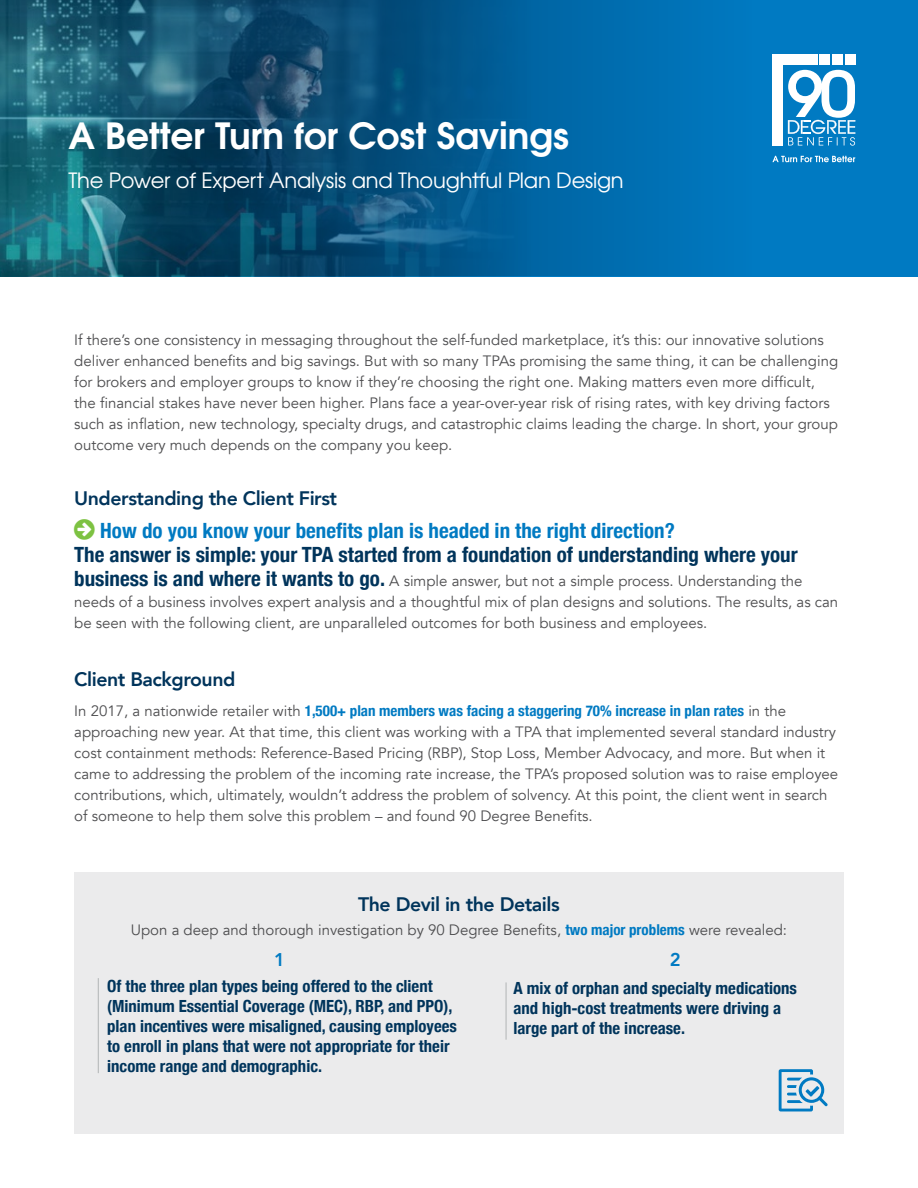
<style>
.page{position:relative;width:918px;height:1188px;background:#fff}
.page>*{position:absolute;margin:0;border:0;box-sizing:border-box;transform-origin:0 0}
.t1{font:700 36px "Te X Gyre Adventor";color:#fff}
.t2{font:700 condensed 21px "Helvetica Neue";color:#00345b}
.t3{font:700 condensed 21px "Helvetica Neue";color:#007ac2}
.t4{font:21px "Te X Gyre Adventor";letter-spacing:-.01em;color:#fff}
.t5{font:800 19.5px "Avenir";letter-spacing:-.025em;color:#00345b}
.t6{font:800 18.45px "Avenir";color:#007ac2}
.t7{font:700 condensed 16.8px/20.1px "Helvetica Neue";color:#00345b}
.t8{font:15px/21px "Avenir";color:#4d4d4f}
.t9{font:700 condensed 15px "Helvetica Neue";color:#007ac2}
.s1{font-family:"Helvetica Neue";font-weight:700;font-stretch:condensed;font-size:21px;color:#00345b}
.s2{font-family:"Avenir";font-weight:400;font-stretch:normal;color:#4d4d4f}
.s3{font-family:"Helvetica Neue";font-weight:700;font-stretch:condensed;color:#007ac2}
</style>
<div class="page">
<div style="left:0;top:0;width:918px;height:276px;background:#007ac2"></div>
<svg style="left:531px;top:0;width:152px;height:276px;fill:#006cad"></svg>
<img style="left:0;top:0;width:531px;height:276px">
<div style="left:74px;top:872px;width:770px;height:262px;background:#ebebec"></div>
<div style="left:772px;top:54px;width:11px;height:92px;background:#fff"></div>
<div style="left:773px;top:54px;width:44px;height:10px;background:#fff"></div>
<div style="left:832px;top:54px;width:11px;height:10px;background:#fff"></div>
<div style="left:820px;top:54px;width:10px;height:10px;background:#fff"></div>
<div style="left:845px;top:54px;width:10px;height:10px;background:#fff"></div>
<svg style="left:788px;top:70px;width:67px;height:76px"></svg>
<svg style="left:772px;top:156px;width:83px;height:6px"></svg>
<hr style="left:98px;top:978px;width:1px;height:95px;background:#b1b4b6">
<hr style="left:506px;top:982px;width:1px;height:58px;background:#b1b4b6">
<svg style="left:779px;top:1069px;width:49px;height:42px"></svg>
<h1 class="t1" style="left:69px;top:104px;width:502px">A Better Turn for Cost Savings</h1>
<h2 class="t4" style="left:69px;top:164px;width:557px">The Power of Expert Analysis and Thoughtful Plan Design</h2>
<p class="t8" style="left:74px;top:330px;width:765px">If there’s one consistency in messaging throughout the self-funded marketplace, it’s this: our innovative solutions deliver enhanced benefits and big savings. But with so many TPAs promising the same thing, it can be challenging for brokers and employer groups to know if they’re choosing the right one. Making matters even more difficult, the financial stakes have never been higher. Plans face a year-over-year risk of rising rates, with key driving factors such as inflation, new technology, specialty drugs, and catastrophic claims leading the charge. In short, your group outcome very much depends on the company you keep.</p>
<h3 class="t5" style="left:74px;top:484px;width:264px">Understanding the Client First</h3>
<h2 class="t3" style="left:100px;top:514px;width:576px">How do you know your benefits plan is headed in the right direction?</h2>
<h2 class="t2" style="left:74px;top:538px;width:725px">The answer is simple: your TPA started from a foundation of understanding where your</h2>
<p class="t8" style="left:74px;top:571px;width:766px"><span class="s1">business is and where it wants to go.</span> A simple answer, but not a simple process. Understanding the needs of a business involves expert analysis and a thoughtful mix of plan designs and solutions. The results, as can be seen with the following client, are unparalleled outcomes for both business and employees.</p>
<h3 class="t5" style="left:74px;top:664px;width:163px">Client Background</h3>
<p class="t9" style="left:74px;top:698px;width:713px"><span class="s2">In 2017, a nationwide retailer with</span> 1,500+ plan members was facing a staggering 70% increase in plan rates <span class="s2">in the</span></p>
<p class="t8" style="left:74px;top:722px;width:766px">approaching new year. At that time, this client was working with a TPA that implemented several standard industry cost containment methods: Reference-Based Pricing (RBP), Stop Loss, Member Advocacy, and more. But when it came to addressing the problem of the incoming rate increase, the TPA’s proposed solution was to raise employee contributions, which, ultimately, wouldn’t address the problem of solvency. At this point, the client went in search of someone to help them solve this problem – and found 90 Degree Benefits.</p>
<h3 class="t5" style="left:358px;top:889px;width:203px">The Devil in the Details</h3>
<p class="t8" style="left:131px;top:919px;width:658px">Upon a deep and thorough investigation by 90 Degree Benefits, <span class="s3">two major problems</span> were revealed:</p>
<p class="t6" style="left:274px;top:946px;width:12px">1</p>
<p class="t6" style="left:670px;top:945px;width:12px">2</p>
<p class="t7" style="left:107px;top:974px;width:351px">Of the three plan types being offered to the client (Minimum Essential Coverage (MEC), RBP, and PPO), plan incentives were misaligned, causing employees to enroll in plans that were not appropriate for their income range and demographic.</p>
<p class="t7" style="left:514px;top:977px;width:285px">A mix of orphan and specialty medications and high-cost treatments were driving a large part of the increase.</p>
</div>
